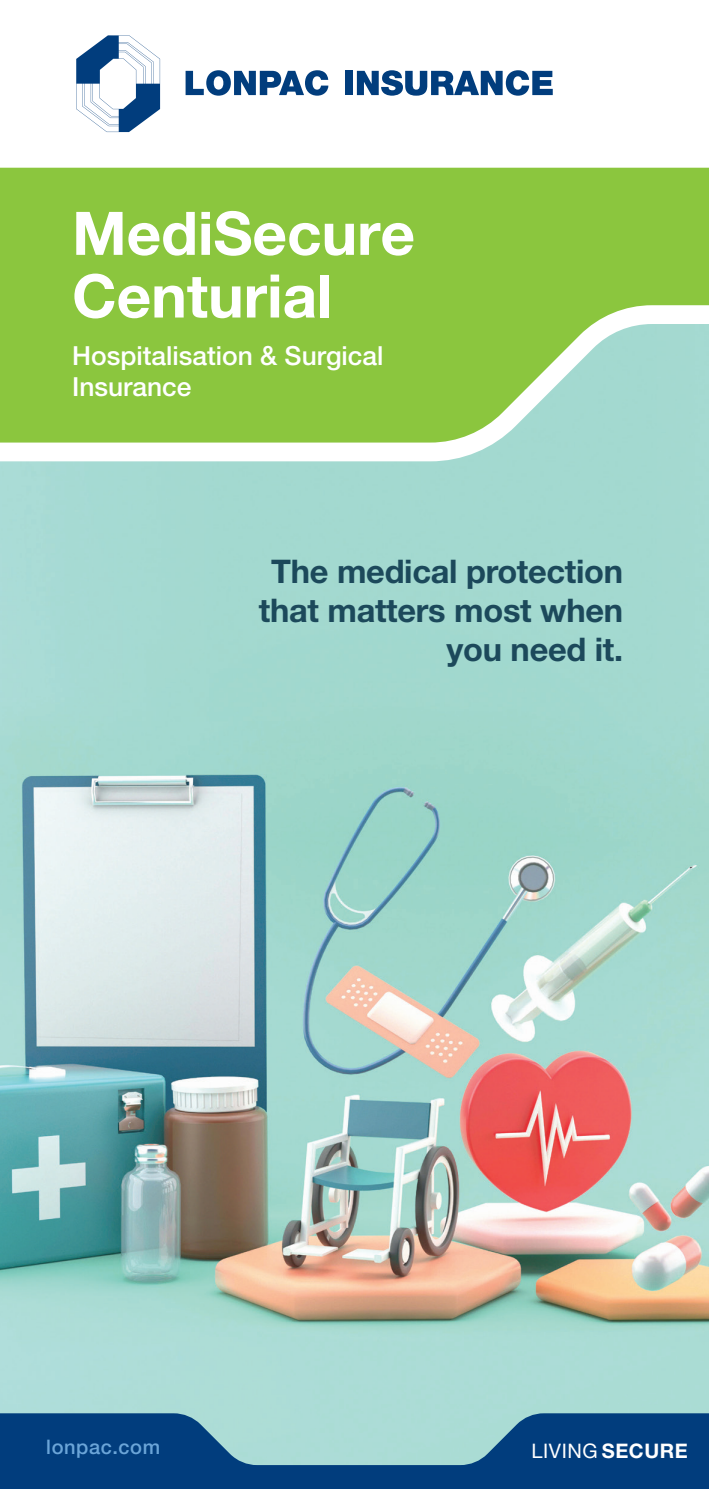
<style>
.page{position:relative;width:709px;height:1489px;background:#fff}
.page>*{position:absolute;margin:0;border:0;box-sizing:border-box;transform-origin:0 0}
.t1{font:700 60px/62.8px "Helvetica Neue";color:#fff}
.t2{font:700 32.5px/39px "Helvetica Neue";letter-spacing:-.01em;color:#1c495b;text-align:right}
.t3{font:500 26.25px/31.5px "Helvetica Neue";color:#fff}
.t4{font:20px "Helvetica Neue";letter-spacing:.03em;color:#fff}
.t5{font:500 20px "Helvetica Neue";letter-spacing:.03em;color:#6ba5d8}
.s1{font-weight:700}
</style>
<div class="page">
<img style="left:1px;top:461px;width:708px;height:952px">
<svg style="left:0;top:1413px;width:709px;height:75px;background:#316a96"></svg>
<svg style="left:0;top:442px;width:709px;height:19px"></svg>
<svg style="left:0;top:168px;width:709px;height:274px;background:#90c950"></svg>
<svg style="left:185px;top:70px;width:143px;height:26px"></svg>
<div style="left:345px;top:71px;width:8px;height:24px;background:#013d7d"></div>
<svg style="left:357px;top:70px;width:195px;height:26px"></svg>
<svg style="left:76px;top:35px;width:84px;height:97px"></svg>
<p class="t1" style="left:72px;top:204px;width:344px">MediSecure<br>Centurial</p>
<p class="t3" style="left:72px;top:337px;width:313px">Hospitalisation &amp; Surgical<br>Insurance</p>
<p class="t2" style="left:259px;top:552px;width:366px">The medical protection that matters most when you need it.</p>
<p class="t5" style="left:46px;top:1430px;width:115px">lonpac.com</p>
<p class="t4" style="left:531px;top:1435px;width:158px">LIVING <span class="s1">SECURE</span></p>
</div>
